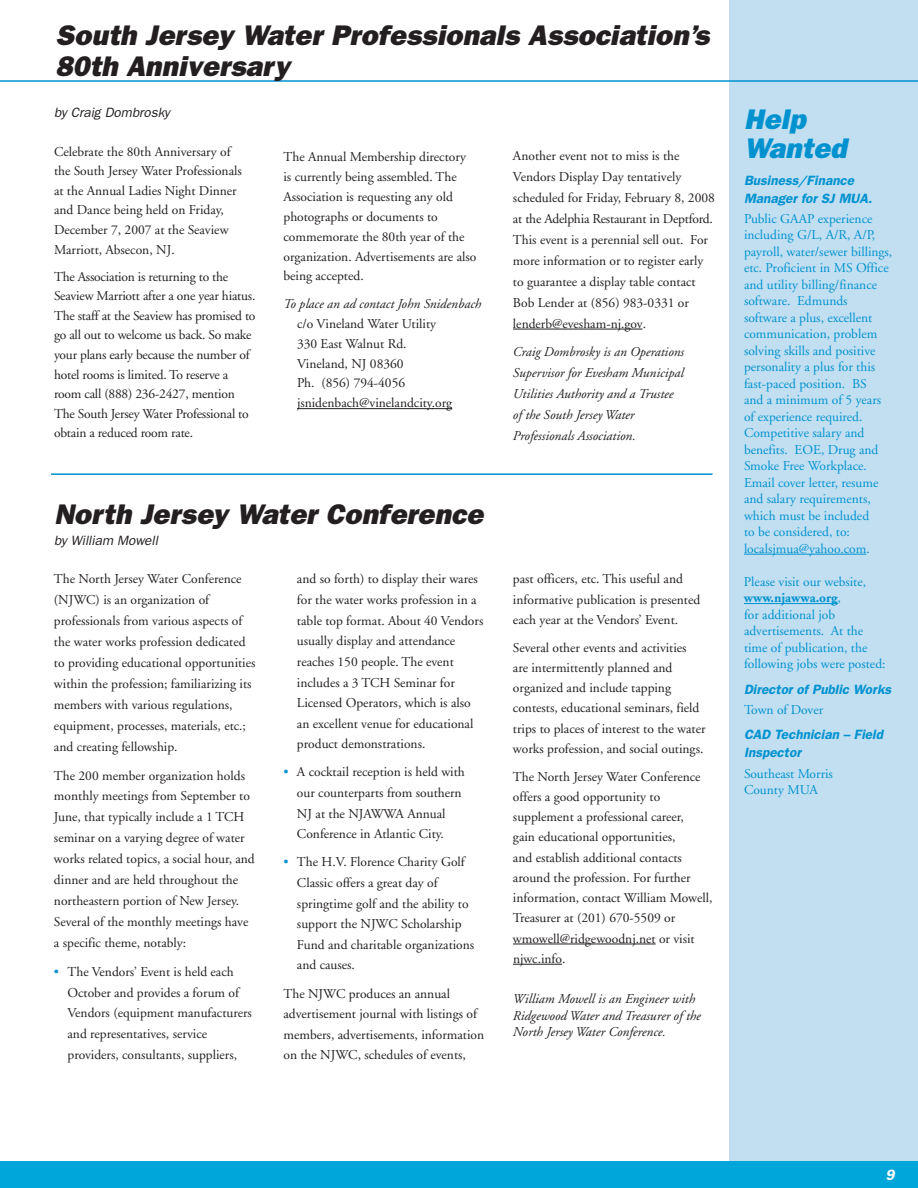
<style>
.page{position:relative;width:918px;height:1188px;background:#fff}
.page>*{position:absolute;margin:0;border:0;box-sizing:border-box;transform-origin:0 0}
.t1{font:italic 800 28.5px/31.5px "Franklin Gothic";color:#231f20}
.t2{font:italic 800 28.5px/28.5px "Franklin Gothic";color:#0092cf}
.t3{font:italic 600 15px "Franklin Gothic";color:#fff}
.t4{font:13.5px/21px "Adobe Garamond";color:#231f20}
.t5{font:13.5px/16.5px "Adobe Garamond";color:#0092cf}
.t6{font:italic 13.5px/20.9px "Adobe Garamond";color:#231f20}
.t7{font:italic 600 13.5px/18px "Franklin Gothic";color:#0092cf}
.t8{font:italic 13.5px "Franklin Gothic";color:#231f20}
.s1{color:#0092cf}
.s2{font-weight:700}
</style>
<div class="page">
<div style="left:0;top:1161px;width:918px;height:27px;background:#00a5d9"></div>
<div style="left:729px;top:0;width:189px;height:1161px;background:#c2dff2"></div>
<hr style="left:744px;top:554px;width:97px;height:1px;background:#0092cf">
<svg style="left:840px;top:554px;width:26px;height:1px"></svg>
<svg style="left:744px;top:603px;width:27px;height:1px"></svg>
<hr style="left:771px;top:603px;width:67px;height:1px;background:#0092cf">
<hr style="left:0;top:80px;width:918px;height:2px;background:#0092cf">
<hr style="left:297px;top:408px;width:136px;height:1px;background:#231f20">
<svg style="left:433px;top:408px;width:19px;height:1px"></svg>
<hr style="left:513px;top:329px;width:61px;height:1px;background:#231f20">
<hr style="left:574px;top:329px;width:63px;height:1px;background:#231f20">
<svg style="left:513px;top:944px;width:35px;height:1px"></svg>
<hr style="left:548px;top:944px;width:48px;height:1px;background:#231f20">
<hr style="left:596px;top:944px;width:60px;height:1px;background:#231f20">
<svg style="left:513px;top:964px;width:19px;height:1px"></svg>
<hr style="left:532px;top:964px;width:30px;height:1px;background:#231f20">
<hr style="left:51px;top:473px;width:662px;height:2px;background:#0092cf">
<h1 class="t1" style="left:55px;top:22px;width:660px">South Jersey Water Professionals Association’s<br>80th Anniversary</h1>
<p class="t8" style="left:54px;top:108px;width:117px">by Craig Dombrosky</p>
<p class="t4" style="left:54px;top:143px;width:189px;line-height:19.6px">Celebrate the 80th Anniversary of the South Jersey Water Professionals at the Annual Ladies Night Dinner and Dance being held on Friday,<br>December 7, 2007 at the Seaview<br>Marriott, Absecon, NJ.</p>
<p class="t4" style="left:54px;top:268px;width:203px;line-height:19.6px">The Association is returning to the Seaview Marriott after a one year hiatus.<br>The staff at the Seaview has promised to go all out to welcome us back. So make your plans early because the number of hotel rooms is limited. To reserve a room call (888) 236-2427, mention The South Jersey Water Professional to obtain a reduced room rate.</p>
<p class="t4" style="left:513px;top:147px;width:203px">Another event not to miss is the Vendors Display Day tentatively scheduled for Friday, February 8, 2008 at the Adelphia Restaurant in Deptford.<br>This event is a perennial sell out. For more information or to register early to guarantee a display table contact Bob Lender at (856) 983-0331 or lenderb@evesham-nj.gov.</p>
<p class="t6" style="left:513px;top:343px;width:173px">Craig Dombrosky is an Operations<br>Supervisor for Evesham Municipal<br>Utilities Authority and a Trustee of the South Jersey Water<br>Professionals Association.</p>
<p class="t4" style="left:284px;top:148px;width:194px;line-height:20px">The Annual Membership directory is currently being assembled. The<br>Association is requesting any old photographs or documents to commemorate the 80th year of the organization. Advertisements are also being accepted.</p>
<p class="t6" style="left:284px;top:294px;width:199px">To place an ad contact John Snidenbach</p>
<p class="t4" style="left:297px;top:315px;width:157px;line-height:20px">c/o Vineland Water Utility<br>330 East Walnut Rd.<br>Vineland, NJ 08360<br>Ph. (856) 794-4056 jsnidenbach@vinelandcity.org</p>
<h1 class="t1" style="left:54px;top:501px;width:436px">North Jersey Water Conference</h1>
<p class="t8" style="left:54px;top:536px;width:108px">by William Mowell</p>
<p class="t4" style="left:54px;top:570px;width:203px">The North Jersey Water Conference (NJWC) is an organization of professionals from various aspects of the water works profession dedicated to providing educational opportunities within the profession; familiarizing its members with various regulations, equipment, processes, materials, etc.; and creating fellowship.</p>
<p class="t4" style="left:54px;top:766px;width:202px">The 200 member organization holds monthly meetings from September to June, that typically include a 1 TCH seminar on a varying degree of water works related topics, a social hour, and dinner and are held throughout the northeastern portion of New Jersey.<br>Several of the monthly meetings have a specific theme, notably:</p>
<p class="t4" style="left:67px;top:962px;width:186px;text-indent:-14px"><span class="s1">•</span> The Vendors’ Event is held each October and provides a forum of Vendors (equipment manufacturers and representatives, service providers, consultants, suppliers,</p>
<p class="t4" style="left:297px;top:570px;width:188px;line-height:20.5px">and so forth) to display their wares for the water works profession in a table top format. About 40 Vendors usually display and attendance reaches 150 people. The event includes a 3 TCH Seminar for<br>Licensed Operators, which is also an excellent venue for educational product demonstrations.</p>
<p class="t4" style="left:297px;top:763px;width:169px;line-height:20.5px;text-indent:-14px"><span class="s1">•</span> A cocktail reception is held with our counterparts from southern<br>NJ at the NJAWWA Annual<br>Conference in Atlantic City.</p>
<p class="t4" style="left:297px;top:853px;width:179px;line-height:20.5px;text-indent:-14px"><span class="s1">•</span> The H.V. Florence Charity Golf<br>Classic offers a great day of springtime golf and the ability to support the NJWC Scholarship<br>Fund and charitable organizations and causes.</p>
<p class="t4" style="left:283px;top:984px;width:202px;line-height:20.5px">The NJWC produces an annual advertisement journal with listings of members, advertisements, information on the NJWC, schedules of events,</p>
<p class="t4" style="left:513px;top:570px;width:189px;line-height:20.2px">past officers, etc. This useful and informative publication is presented each year at the Vendors’ Event.</p>
<p class="t4" style="left:513px;top:638px;width:194px;line-height:20.2px">Several other events and activities<br>are intermittently planned and organized and include tapping contests, educational seminars, field trips to places of interest to the water works profession, and social outings.</p>
<p class="t4" style="left:513px;top:767px;width:201px;line-height:20.2px">The North Jersey Water Conference offers a good opportunity to supplement a professional career,<br>gain educational opportunities,<br>and establish additional contacts around the profession. For further information, contact William Mowell,<br>Treasurer at (201) 670-5509 or wmowell@ridgewoodnj.net or visit njwc.info.</p>
<p class="t6" style="left:513px;top:992px;width:189px;line-height:16.5px">William Mowell is an Engineer with<br>Ridgewood Water and Treasurer of the<br>North Jersey Water Conference.</p>
<h1 class="t2" style="left:744px;top:107px;width:109px">Help<br>Wanted</h1>
<p class="t7" style="left:744px;top:172px;width:132px">Business/Finance<br>Manager for SJ MUA.</p>
<p class="t5" style="left:744px;top:212px;width:150px">Public GAAP experience including G/L, A/R, A/P, payroll, water/sewer billings, etc. Proficient in MS Office and utility billing/finance software. Edmunds software a plus, excellent communication, problem solving skills and positive personality a plus for this fast-paced position. BS<br>and a minimum of 5 years of experience required.<br>Competitive salary and benefits. EOE, Drug and<br>Smoke Free Workplace.<br>Email cover letter, resume and salary requirements, which must be included<br>to be considered, to: localsjmua@yahoo.com.</p>
<p class="t5" style="left:744px;top:574px;width:143px">Please visit our website, <span class="s2">www.njawwa.org</span>,<br>for additional job advertisements. At the time of publication, the following jobs were posted:</p>
<p class="t7" style="left:744px;top:681px;width:151px">Director of Public Works</p>
<p class="t5" style="left:744px;top:703px;width:81px">Town of Dover</p>
<p class="t7" style="left:744px;top:727px;width:143px">CAD Technician – Field<br>Inspector</p>
<p class="t5" style="left:744px;top:766px;width:91px">Southeast Morris<br>County MUA</p>
<p class="t3" style="left:885px;top:1170px;width:13px">9</p>
</div>
